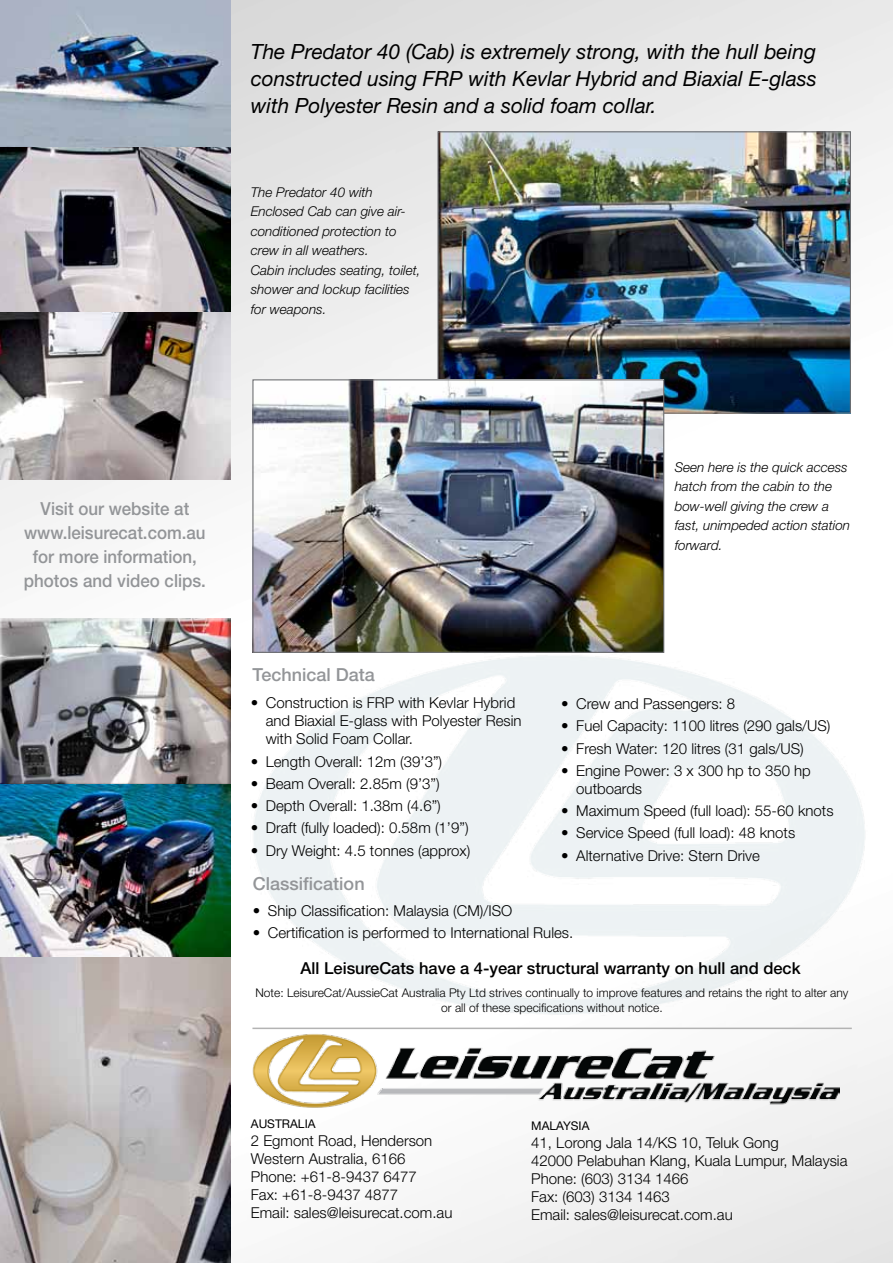
<style>
.page{position:relative;width:893px;height:1263px;background:#fff}
.page>*{position:absolute;margin:0;border:0;box-sizing:border-box;transform-origin:0 0}
.t1{font:italic 21px/27px "Helvetica Neue";color:#000;text-align:justify}
.t2{font:500 18px/24px "Helvetica Neue";color:#939598;text-align:center;scale:.94 1}
.t3{font:500 18px "Helvetica Neue";color:#939598}
.t4{font:500 16.5px "Helvetica Neue";color:#000}
.t5{font:300 15px/18px "Helvetica Neue";color:#000}
.t6{font:italic 300 13.5px/19.5px "Helvetica Neue";color:#000}
.t7{font:300 12px/14.4px "Helvetica Neue";color:#000;text-align:center}
.t8{font:12px "Helvetica Neue";color:#000}
</style>
<div class="page">
<img style="left:0;top:0;width:893px;height:1263px">
<img style="left:251px;top:652px;width:617px;height:364px">
<hr style="left:252px;top:1027px;width:600px;height:2px;background:#b3b3b3">
<img style="left:251px;top:1031px;width:589px;height:79px">
<div style="left:0;top:619px;width:230px;height:168px;background:#000;opacity:.4"></div>
<img style="left:0;top:0;width:230px;height:480px">
<img style="left:0;top:784px;width:230px;height:479px">
<img style="left:439px;top:133px;width:410px;height:279px">
<img style="left:254px;top:381px;width:408px;height:270px">
<div style="left:252px;top:379px;width:412px;height:274px;border:1px solid #6d6e71"></div>
<h1 class="t1" style="left:251px;top:37px;width:567px">The Predator 40 (Cab) is extremely strong, with the hull being constructed using FRP with Kevlar Hybrid and Biaxial E-glass with Polyester Resin and a solid foam collar.</h1>
<p class="t6" style="left:251px;top:182px;width:171px">The Predator 40 with<br>Enclosed Cab can give air&shy;conditioned protection to crew in all weathers.<br>Cabin includes seating, toilet, shower and lockup facilities for weapons.</p>
<p class="t2" style="left:24px;top:496px;width:195px">Visit our website at www.leisurecat.com.au for more information, photos and video clips.</p>
<p class="t6" style="left:675px;top:457px;width:177px">Seen here is the quick access hatch from the cabin to the bow-well giving the crew a fast, unimpeded action station forward.</p>
<p class="t3" style="left:253px;top:664px;width:124px">Technical Data</p>
<p class="t5" style="left:266px;top:694px;width:257px;text-indent:-15px">• Construction is FRP with Kevlar Hybrid and Biaxial E-glass with Polyester Resin with Solid Foam Collar.</p>
<p class="t5" style="left:251px;top:752px;width:193px">• Length Overall: 12m (39’3”)</p>
<p class="t5" style="left:251px;top:774px;width:190px">• Beam Overall: 2.85m (9’3”)</p>
<p class="t5" style="left:251px;top:796px;width:192px">• Depth Overall: 1.38m (4.6”)</p>
<p class="t5" style="left:251px;top:819px;width:219px">• Draft (fully loaded): 0.58m (1’9”)</p>
<p class="t5" style="left:251px;top:841px;width:221px">• Dry Weight: 4.5 tonnes (approx)</p>
<p class="t3" style="left:253px;top:873px;width:113px">Classification</p>
<p class="t5" style="left:561px;top:694px;width:175px">• Crew and Passengers: 8</p>
<p class="t5" style="left:561px;top:717px;width:271px">• Fuel Capacity: 1100 litres (290 gals/US)</p>
<p class="t5" style="left:561px;top:739px;width:244px">• Fresh Water: 120 litres (31 gals/US)</p>
<p class="t5" style="left:576px;top:761px;width:236px;text-indent:-15px">• Engine Power: 3 x 300 hp to 350 hp outboards</p>
<p class="t5" style="left:561px;top:801px;width:274px">• Maximum Speed (full load): 55-60 knots</p>
<p class="t5" style="left:561px;top:824px;width:235px">• Service Speed (full load): 48 knots</p>
<p class="t5" style="left:561px;top:846px;width:200px">• Alternative Drive: Stern Drive</p>
<p class="t5" style="left:253px;top:901px;width:261px">• Ship Classification: Malaysia (CM)/ISO</p>
<p class="t5" style="left:253px;top:924px;width:322px">• Certification is performed to International Rules.</p>
<p class="t4" style="left:300px;top:958px;width:502px">All LeisureCats have a 4-year structural warranty on hull and deck</p>
<p class="t7" style="left:255px;top:985px;width:595px">Note: LeisureCat/AussieCat Australia Pty Ltd strives continually to improve features and retains the right to alter any or all of these specifications without notice.</p>
<p class="t8" style="left:251px;top:1117px;width:66px">AUSTRALIA</p>
<p class="t5" style="left:251px;top:1132px;width:203px">2 Egmont Road, Henderson<br>Western Australia, 6166<br>Phone: +61-8-9437 6477<br>Fax: +61-8-9437 4877<br>Email: sales@leisurecat.com.au</p>
<p class="t8" style="left:531px;top:1118px;width:60px">MALAYSIA</p>
<p class="t5" style="left:531px;top:1133px;width:318px">41, Lorong Jala 14/KS 10, Teluk Gong<br>42000 Pelabuhan Klang, Kuala Lumpur, Malaysia<br>Phone: (603) 3134 1466<br>Fax: (603) 3134 1463<br>Email: sales@leisurecat.com.au</p>
</div>
